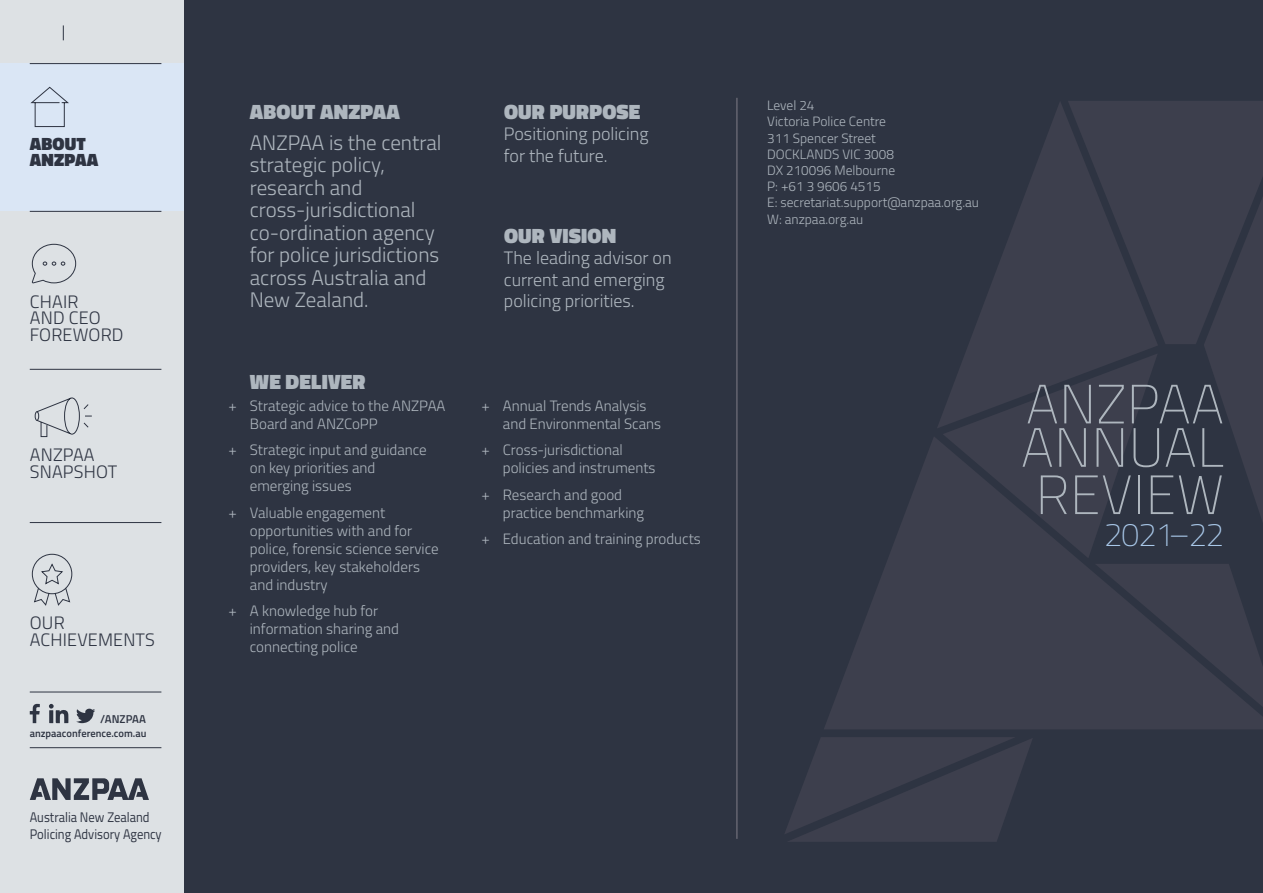
<style>
.page{position:relative;width:1263px;height:893px;background:#fff}
.page>*{position:absolute;margin:0;border:0;box-sizing:border-box;transform-origin:0 0}
.t1{font:100 55.2px/45.3px "Titillium";letter-spacing:.01em;color:#aeb6be;text-align:justify}
.t2{font:100 32.85px "Titillium";letter-spacing:-.04em;color:#a9c8e9}
.t3{font:300 21px/22.5px "Titillium";color:#aeb6be}
.t4{font:900 21px "Titillium";letter-spacing:.01em;color:#aeb6be}
.t5{font:300 18px/21.6px "Titillium";color:#aeb6be}
.t6{font:300 18px/16.5px "Titillium";letter-spacing:.01em;color:#2e3442}
.t7{font:900 18px/16.5px "Titillium";letter-spacing:.01em;color:#2e3442}
.t8{font:300 15px/18px "Titillium";color:#aeb6be}
.t9{font:13.95px/16.6px "Titillium";color:#2e3442;scale:.91 1}
.t10{font:300 13.5px/16.2px "Titillium";color:#aeb6be}
.t11{font:600 11.4px "Titillium";color:#2e3442}
.t12{font:600 10.5px "Titillium";color:#2e3442}
</style>
<div class="page">
<div style="left:0;top:0;width:185px;height:893px;background:#dde1e4"></div>
<div style="left:0;top:64px;width:185px;height:147px;background:#dae6f5"></div>
<div style="left:185px;top:0;width:1078px;height:893px;background:#2e3442"></div>
<svg style="left:30px;top:704px;width:10px;height:19px"></svg>
<svg style="left:76px;top:708px;width:19px;height:15px"></svg>
<svg style="left:49px;top:704px;width:19px;height:19px"></svg>
<hr style="left:30px;top:747px;width:131px;height:1px;background:#2e3442">
<hr style="left:30px;top:692px;width:131px;height:1px;background:#2e3442">
<hr style="left:30px;top:522px;width:131px;height:1px;background:#2e3442">
<hr style="left:30px;top:369px;width:131px;height:1px;background:#2e3442">
<hr style="left:30px;top:211px;width:131px;height:1px;background:#2e3442">
<hr style="left:30px;top:63px;width:131px;height:1px;background:#2e3442">
<svg style="left:32px;top:244px;width:44px;height:40px"></svg>
<svg style="left:32px;top:553px;width:41px;height:53px"></svg>
<svg style="left:34px;top:397px;width:58px;height:40px"></svg>
<svg style="left:30px;top:86px;width:39px;height:41px"></svg>
<svg style="left:30px;top:778px;width:119px;height:22px"></svg>
<hr style="left:737px;top:98px;width:1px;height:741px;background:#7f7d88">
<svg style="left:937px;top:102px;width:220px;height:326px"></svg>
<svg style="left:1204px;top:344px;width:59px;height:92px"></svg>
<div style="left:1068px;top:101px;width:195px;height:243px;background:#3d3f4d"></div>
<svg style="left:824px;top:436px;width:439px;height:293px;fill:#3d3f4d"></svg>
<svg style="left:943px;top:353px;width:215px;height:205px"></svg>
<svg style="left:785px;top:737px;width:247px;height:105px"></svg>
<svg style="left:63px;top:25px;width:1px;height:15px"></svg>
<p class="t7" style="left:30px;top:135px;width:70px">ABOUT<br>ANZPAA</p>
<p class="t6" style="left:30px;top:292px;width:95px">CHAIR<br>AND CEO<br>FOREWORD</p>
<p class="t6" style="left:30px;top:446px;width:89px">ANZPAA<br>SNAPSHOT</p>
<p class="t6" style="left:30px;top:614px;width:127px">OUR<br>ACHIEVEMENTS</p>
<p class="t11" style="left:100px;top:711px;width:47px">/ANZPAA</p>
<p class="t12" style="left:30px;top:725px;width:118px">anzpaaconference.com.au</p>
<p class="t9" style="left:30px;top:808px;width:146px">Australia New Zealand<br>Policing Advisory Agency</p>
<h3 class="t4" style="left:250px;top:96px;width:151px">ABOUT ANZPAA</h3>
<h3 class="t3" style="left:250px;top:130px;width:193px">ANZPAA is the central strategic policy, research and cross-jurisdictional co-ordination agency for police jurisdictions across Australia and<br>New Zealand.</h3>
<h3 class="t4" style="left:250px;top:367px;width:117px">WE DELIVER</h3>
<p class="t8" style="left:250px;top:396px;width:197px;text-indent:-21px">+ Strategic advice to the ANZPAA<br>Board and ANZCoPP</p>
<p class="t8" style="left:250px;top:440px;width:178px;text-indent:-21px">+ Strategic input and guidance on key priorities and emerging issues</p>
<p class="t8" style="left:250px;top:503px;width:190px;text-indent:-21px">+ Valuable engagement opportunities with and for police, forensic science service providers, key stakeholders and industry</p>
<p class="t8" style="left:250px;top:601px;width:151px;text-indent:-21px">+ A knowledge hub for information sharing and connecting police</p>
<h3 class="t4" style="left:504px;top:96px;width:138px">OUR PURPOSE</h3>
<p class="t5" style="left:504px;top:122px;width:146px">Positioning policing for the future.</p>
<h3 class="t4" style="left:504px;top:220px;width:114px">OUR VISION</h3>
<p class="t5" style="left:504px;top:246px;width:169px">The leading advisor on current and emerging policing priorities.</p>
<p class="t8" style="left:503px;top:396px;width:160px;text-indent:-21px">+ Annual Trends Analysis and Environmental Scans</p>
<p class="t8" style="left:503px;top:440px;width:154px;text-indent:-21px">+ Cross-jurisdictional policies and instruments</p>
<p class="t8" style="left:503px;top:485px;width:143px;text-indent:-21px">+ Research and good practice benchmarking</p>
<p class="t8" style="left:482px;top:529px;width:221px">+ Education and training products</p>
<p class="t10" style="left:767px;top:97px;width:213px">Level 24<br>Victoria Police Centre<br>311 Spencer Street<br>DOCKLANDS VIC 3008<br>DX 210096 Melbourne<br>P: +61 3 9606 4515<br>E: secretariat.support@anzpaa.org.au<br>W: anzpaa.org.au</p>
<h1 class="t1" style="left:1021px;top:379px;width:204px">ANZPAA ANNUAL REVIEW</h1>
<h2 class="t2" style="left:1104px;top:511px;width:121px">2021–22</h2>
</div>
